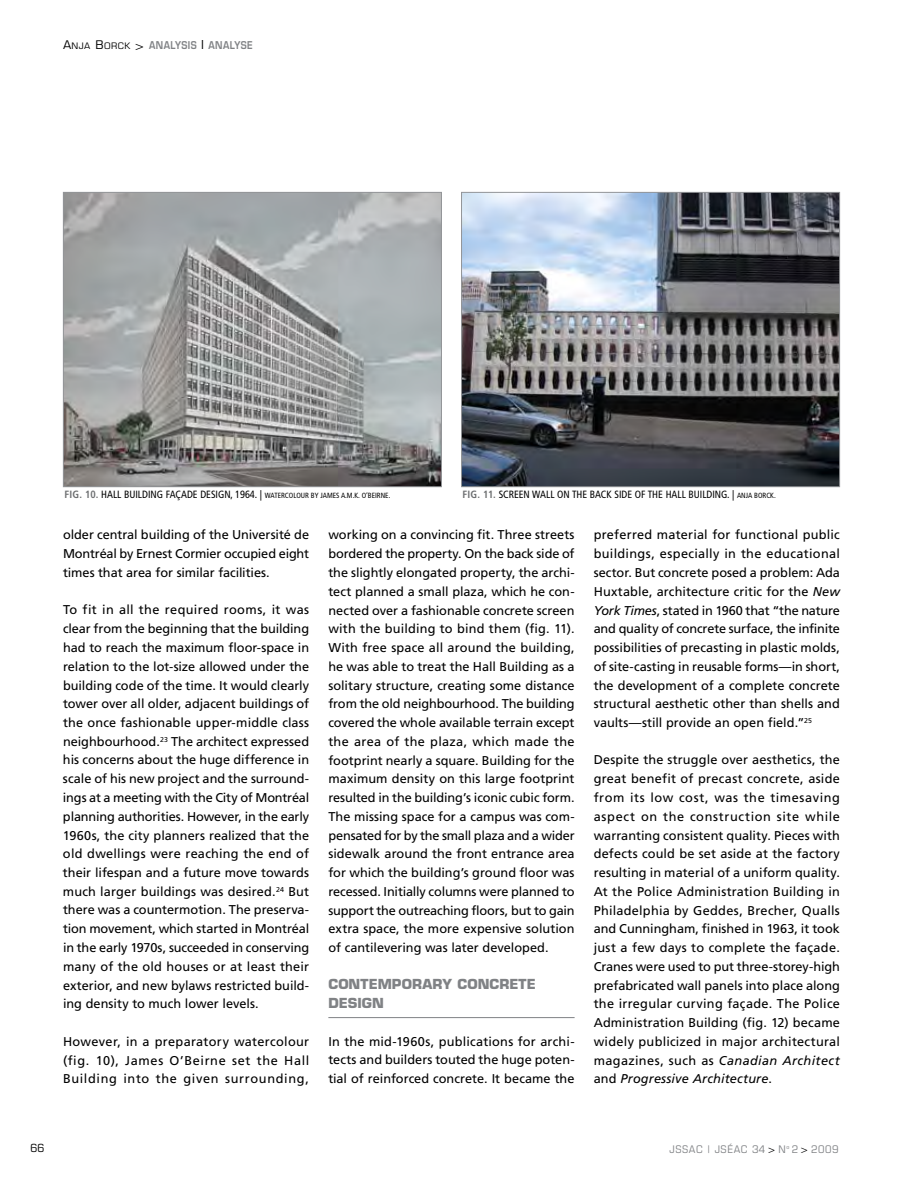
<style>
.page{position:relative;width:918px;height:1188px;background:#fff}
.page>*{position:absolute;margin:0;border:0;box-sizing:border-box;transform-origin:0 0}
.t1{font:700 13.5px/18.8px "Eurostile";letter-spacing:.005em;color:#808285}
.t2{font:12.75px/18.8px "Frutiger";letter-spacing:.005em;color:#000;text-align:justify}
.t3{font:condensed 11.25px "Eurostile";color:#000;scale:1.1 1}
.t4{font:condensed 10.5px "Frutiger";color:#000}
.t5{font:600 10.5px "Eurostile";letter-spacing:.05em;color:#808285;scale:.85 1}
.t6{font:condensed 10.5px "Eurostile";letter-spacing:.05em;color:#808285;scale:1.1 1}
.t7{font:condensed 7.5px "Frutiger";color:#000}
.s1{font-weight:400;font-stretch:condensed;font-size:12px;color:#000}
.s2{font-weight:400;font-stretch:condensed;font-size:9px;color:#000}
.s3{font-size:12px;color:#000}
.s4{font-weight:700;font-size:10.5px;color:#6d6f71}
.s5{font-size:10.5px}
.s6{font-weight:700;color:#6d6f71}
.s7{font-size:7.5px}
.s8{font-style:italic}
.s9{color:#000}
</style>
<div class="page">
<hr style="left:328px;top:1017px;width:247px;height:1px;background:#808285">
<img style="left:65px;top:194px;width:375px;height:291px">
<div style="left:63px;top:192px;width:379px;height:295px;border:1px solid #939598"></div>
<img style="left:463px;top:194px;width:375px;height:291px">
<div style="left:461px;top:192px;width:379px;height:295px;border:1px solid #939598"></div>
<p class="t5" style="left:63px;top:38px;width:225px"><span class="s1">A</span><span class="s2">NJA</span> <span class="s1">B</span><span class="s2">ORCK</span> <span class="s1">&gt;</span> ANALYSIS <span class="s3">|</span> ANALYSE</p>
<p class="t7" style="left:64px;top:491px;width:327px"><span class="s4">FIG. 10.</span> <span class="s5">HALL BUILDING FAÇADE DESIGN, 1964. |</span> WATERCOLOUR BY JAMES A.M.K. O’BEIRNE.</p>
<p class="t4" style="left:463px;top:488px;width:315px"><span class="s6">FIG. 11.</span> SCREEN WALL ON THE BACK SIDE OF THE HALL BUILDING. | <span class="s7">ANJA BORCK.</span></p>
<p class="t2" style="left:63px;top:526px;width:248px">older central building of the Université de Montréal by Ernest Cormier occupied eight times that area for similar facilities.</p>
<p class="t2" style="left:63px;top:601px;width:248px">To fit in all the required rooms, it was clear from the beginning that the building had to reach the maximum floor-space in relation to the lot-size allowed under the building code of the time. It would clearly tower over all older, adjacent buildings of the once fashionable upper-middle class neighbourhood.<sup>23</sup> The architect expressed his concerns about the huge difference in scale of his new project and the surround&shy;ings at a meeting with the City of Montréal planning authorities. However, in the early 1960s, the city planners realized that the old dwellings were reaching the end of their lifespan and a future move towards much larger buildings was desired.<sup>24</sup> But there was a countermotion. The preserva&shy;tion movement, which started in Montréal in the early 1970s, succeeded in conserving many of the old houses or at least their exterior, and new bylaws restricted build&shy;ing density to much lower levels.</p>
<p class="t2" style="left:63px;top:1032px;width:248px">However, in a preparatory watercolour (fig. 10), James O’Beirne set the Hall Building into the given surrounding,</p>
<p class="t2" style="left:328px;top:526px;width:248px">working on a convincing fit. Three streets bordered the property. On the back side of the slightly elongated property, the archi&shy;tect planned a small plaza, which he con&shy;nected over a fashionable concrete screen with the building to bind them (fig. 11).<br>With free space all around the building, he was able to treat the Hall Building as a solitary structure, creating some distance from the old neighbourhood. The building covered the whole available terrain except the area of the plaza, which made the footprint nearly a square. Building for the maximum density on this large footprint resulted in the building’s iconic cubic form.<br>The missing space for a campus was com&shy;pensated for by the small plaza and a wider sidewalk around the front entrance area for which the building’s ground floor was recessed. Initially columns were planned to support the outreaching floors, but to gain extra space, the more expensive solution of cantilevering was later developed.</p>
<p class="t1" style="left:328px;top:975px;width:209px">CONTEMPORARY CONCRETE<br>DESIGN</p>
<p class="t2" style="left:328px;top:1032px;width:248px">In the mid-1960s, publications for archi&shy;tects and builders touted the huge poten&shy;tial of reinforced concrete. It became the</p>
<p class="t2" style="left:594px;top:526px;width:248px">preferred material for functional public buildings, especially in the educational sector. But concrete posed a problem: Ada Huxtable, architecture critic for the <span class="s8">New York Times</span>, stated in 1960 that “the nature and quality of concrete surface, the infinite possibilities of precasting in plastic molds, of site-casting in reusable forms—in short, the development of a complete concrete structural aesthetic other than shells and vaults—still provide an open field.”<sup>25</sup></p>
<p class="t2" style="left:594px;top:751px;width:248px">Despite the struggle over aesthetics, the great benefit of precast concrete, aside from its low cost, was the timesaving aspect on the construction site while warranting consistent quality. Pieces with defects could be set aside at the factory resulting in material of a uniform quality.<br>At the Police Administration Building in Philadelphia by Geddes, Brecher, Qualls and Cunningham, finished in 1963, it took just a few days to complete the façade.<br>Cranes were used to put three-storey-high prefabricated wall panels into place along the irregular curving façade. The Police Administration Building (fig. 12) became widely publicized in major architectural magazines, such as <span class="s8">Canadian Architect </span>and <span class="s8">Progressive Architecture</span>.</p>
<p class="t3" style="left:31px;top:1142px;width:14px">66</p>
<p class="t6" style="left:669px;top:1142px;width:155px">JSSAC | JSÉAC 34 <span class="s9">&gt;</span> N<sup>o</sup> 2 <span class="s9">&gt;</span> 2009</p>
</div>
